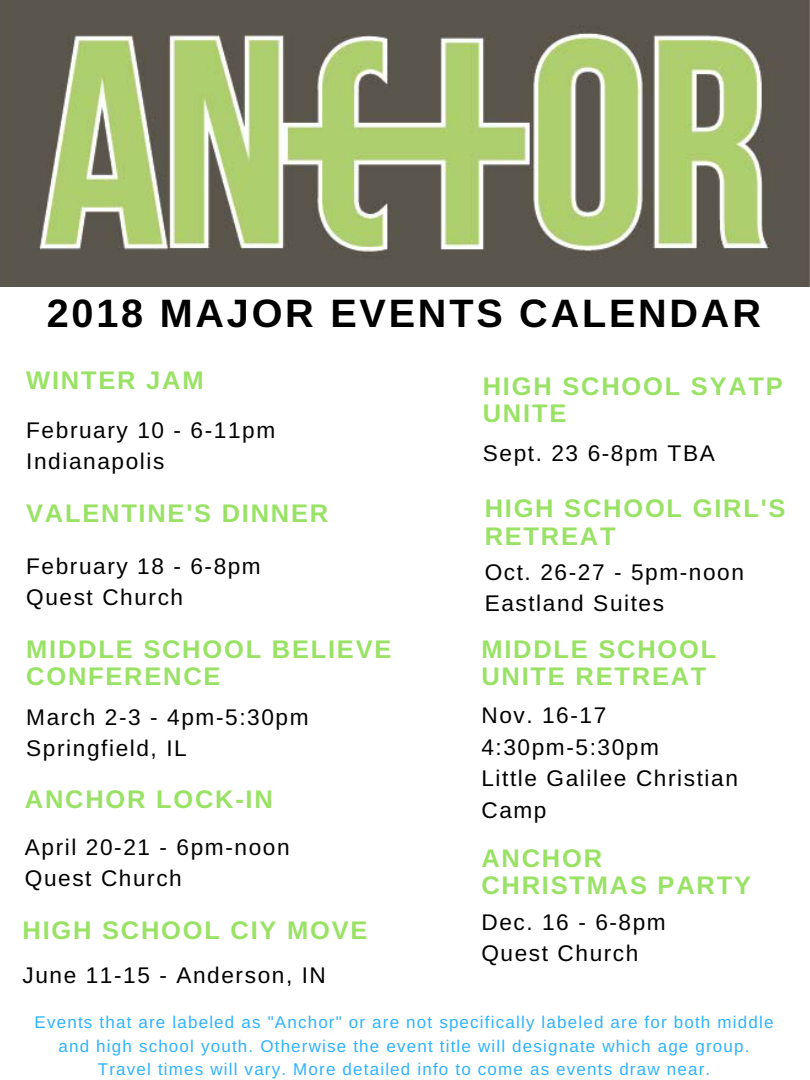
<style>
.page{position:relative;width:810px;height:1080px;background:#fff}
.page>*{position:absolute;margin:0;border:0;box-sizing:border-box;transform-origin:0 0}
.t1{font:700 39.62px "Arimo";letter-spacing:.07em;color:#000}
.t2{font:700 25.44px/27.2px "Arimo";letter-spacing:.07em;color:#99e265}
.t3{font:22.62px/31.4px "Arimo";letter-spacing:.07em;color:#000}
.t4{font:17px/23.4px "Arimo";letter-spacing:.07em;color:#2eb2ff;text-align:center}
</style>
<div class="page">
<img style="left:0;top:0;width:810px;height:286px">
<h1 class="t1" style="left:47px;top:291px;width:716px">2018 MAJOR EVENTS CALENDAR</h1>
<p class="t2" style="left:26px;top:366px;width:179px">WINTER JAM</p>
<p class="t3" style="left:26px;top:414px;width:250px">February 10 - 6-11pm<br>Indianapolis</p>
<p class="t2" style="left:26px;top:500px;width:303px">VALENTINE'S DINNER</p>
<p class="t3" style="left:26px;top:550px;width:236px">February 18 - 6-8pm<br>Quest Church</p>
<p class="t2" style="left:26px;top:636px;width:367px">MIDDLE SCHOOL BELIEVE<br>CONFERENCE</p>
<p class="t3" style="left:26px;top:701px;width:284px">March 2-3 - 4pm-5:30pm<br>Springfield, IL</p>
<p class="t2" style="left:25px;top:786px;width:250px">ANCHOR LOCK-IN</p>
<p class="t3" style="left:25px;top:831px;width:266px">April 20-21 - 6pm-noon<br>Quest Church</p>
<p class="t2" style="left:22px;top:917px;width:347px">HIGH SCHOOL CIY MOVE</p>
<p class="t3" style="left:22px;top:959px;width:305px">June 11-15 - Anderson, IN</p>
<p class="t2" style="left:483px;top:372px;width:302px">HIGH SCHOOL SYATP<br>UNITE</p>
<p class="t3" style="left:483px;top:438px;width:233px">Sept. 23 6-8pm TBA</p>
<p class="t2" style="left:485px;top:495px;width:302px">HIGH SCHOOL GIRL'S<br>RETREAT</p>
<p class="t3" style="left:485px;top:556px;width:261px">Oct. 26-27 - 5pm-noon<br>Eastland Suites</p>
<p class="t2" style="left:481px;top:636px;width:236px">MIDDLE SCHOOL<br>UNITE RETREAT</p>
<p class="t3" style="left:481px;top:700px;width:258px">Nov. 16-17<br>4:30pm-5:30pm<br>Little Galilee Christian<br>Camp</p>
<p class="t2" style="left:481px;top:844px;width:271px">ANCHOR<br>CHRISTMAS PARTY</p>
<p class="t3" style="left:481px;top:906px;width:186px">Dec. 16 - 6-8pm<br>Quest Church</p>
<p class="t4" style="left:35px;top:1011px;width:740px">Events that are labeled as "Anchor" or are not specifically labeled are for both middle and high school youth. Otherwise the event title will designate which age group.<br>Travel times will vary. More detailed info to come as events draw near.</p>
</div>
